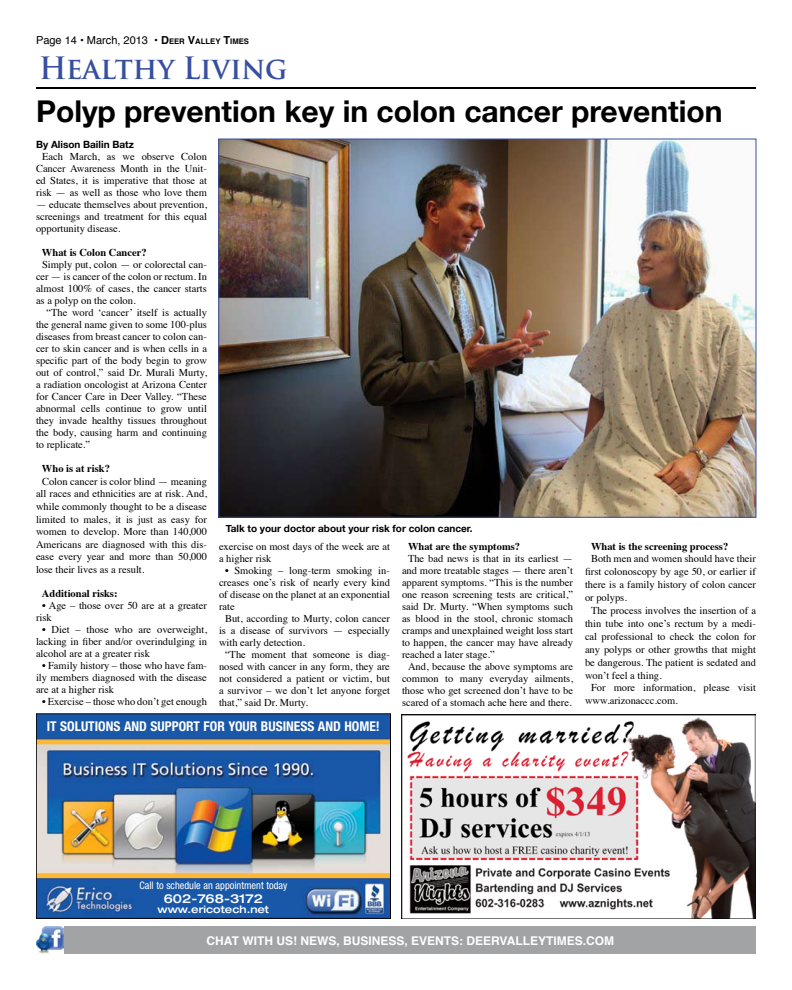
<style>
.page{position:relative;width:792px;height:990px;background:#fff}
.page>*{position:absolute;margin:0;border:0;box-sizing:border-box;transform-origin:0 0}
.t1{font:700 30px "Helvetica Neue";color:#000}
.t2{font:700 30px "Trajan Pro";color:#384fa1;scale:.95 1}
.t3{font:700 condensed 13.5px "Helvetica Neue";color:#fff}
.t4{font:500 expanded 12.4px "Helvetica Neue";color:#fff}
.t5{font:700 12px "Helvetica";color:#fff}
.t6{font:11px "Helvetica";color:#000}
.t7{font:10.5px/12px "Times";color:#000;text-align:justify}
.t8{font:700 10.5px "Times";color:#000}
.t9{font:condensed 10.4px "Helvetica Neue";color:#fff}
.t10{font:500 expanded 10.4px "Helvetica Neue";color:#fff}
.t11{font:700 10px "Helvetica Neue";color:#000}
.s1{font-weight:700}
.s2{font-weight:700;font-size:7.7px}
</style>
<div class="page">
<hr style="left:36px;top:87px;width:720px;height:2px;background:#000">
<div style="left:65px;top:926px;width:691px;height:28px;background:#a1a3a5"></div>
<img style="left:38px;top:716px;width:351px;height:201px">
<div style="left:36px;top:714px;width:355px;height:205px;border:1px solid #000"></div>
<img style="left:402px;top:714px;width:354px;height:205px">
<img style="left:220px;top:141px;width:534px;height:375px">
<img style="left:36px;top:927px;width:28px;height:27px">
<p class="t6" style="left:36px;top:32px;width:215px">Page 14 • March, 2013 • <span class="s1">D</span><span class="s2">EER</span> <span class="s1">V</span><span class="s2">ALLEY</span> <span class="s1">T</span><span class="s2">IMES</span></p>
<h1 class="t2" style="left:39px;top:49px;width:263px">Healthy Living</h1>
<h1 class="t1" style="left:36px;top:93px;width:688px">Polyp prevention key in colon cancer prevention</h1>
<p class="t11" style="left:36px;top:138px;width:99px">By Alison Bailin Batz</p>
<p class="t7" style="left:36px;top:150px;width:172px;text-align:center">Each March, as we observe Colon Cancer Awareness Month in the Unit&shy;ed States, it is imperative that those at risk — as well as those who love them</p>
<p class="t7" style="left:36px;top:198px;width:173px">— educate themselves about prevention, screenings and treatment for this equal opportunity disease.</p>
<p class="t8" style="left:42px;top:243px;width:106px">What is Colon Cancer?</p>
<p class="t7" style="left:36px;top:258px;width:173px;text-indent:6px">Simply put, colon — or colorectal can&shy;cer — is cancer of the colon or rectum. In almost 100% of cases, the cancer starts as a polyp on the colon.</p>
<p class="t7" style="left:36px;top:306px;width:173px;text-indent:11px">“The word ‘cancer’ itself is actually the general name given to some 100-plus diseases from breast cancer to colon can&shy;cer to skin cancer and is when cells in a specific part of the body begin to grow out of control,” said Dr. Murali Murty, a radiation oncologist at Arizona Center for Cancer Care in Deer Valley. “These abnormal cells continue to grow until they invade healthy tissues throughout the body, causing harm and continuing to replicate.”</p>
<p class="t8" style="left:42px;top:459px;width:69px">Who is at risk?</p>
<p class="t7" style="left:36px;top:474px;width:173px;line-height:12.6px;text-indent:6px">Colon cancer is color blind — meaning all races and ethnicities are at risk. And, while commonly thought to be a disease limited to males, it is just as easy for women to develop. More than 140,000<br>Americans are diagnosed with this dis&shy;ease every year and more than 50,000 lose their lives as a result.</p>
<p class="t8" style="left:42px;top:583px;width:77px">Additional risks:</p>
<p class="t7" style="left:36px;top:598px;width:173px;text-indent:6px">• Age – those over 50 are at a greater risk</p>
<p class="t7" style="left:36px;top:622px;width:173px;text-indent:6px">• Diet – those who are overweight, lacking in fiber and/or overindulging in alcohol are at a greater risk</p>
<p class="t7" style="left:36px;top:658px;width:172px;text-indent:6px">• Family history – those who have fam&shy;ily members diagnosed with the disease are at a higher risk</p>
<p class="t7" style="left:42px;top:694px;width:166px">• Exercise – those who don’t get enough</p>
<p class="t11" style="left:226px;top:522px;width:248px">Talk to your doctor about your risk for colon cancer.</p>
<p class="t7" style="left:219px;top:539px;width:172px">exercise on most days of the week are at a higher risk</p>
<p class="t7" style="left:225px;top:563px;width:166px">• Smoking – long-term smoking in-</p>
<p class="t7" style="left:219px;top:575px;width:173px">creases one’s risk of nearly every kind</p>
<p class="t7" style="left:219px;top:587px;width:173px">of disease on the planet at an exponential</p>
<p class="t7" style="left:219px;top:599px;width:17px">rate</p>
<p class="t7" style="left:225px;top:611px;width:167px">But, according to Murty, colon cancer</p>
<p class="t7" style="left:219px;top:623px;width:173px">is a disease of survivors — especially</p>
<p class="t7" style="left:219px;top:635px;width:88px">with early detection.</p>
<p class="t7" style="left:225px;top:647px;width:166px">“The moment that someone is diag-</p>
<p class="t7" style="left:219px;top:659px;width:172px">nosed with cancer in any form, they are</p>
<p class="t7" style="left:219px;top:671px;width:173px">not considered a patient or victim, but</p>
<p class="t7" style="left:219px;top:683px;width:173px">a survivor – we don’t let anyone forget</p>
<p class="t7" style="left:219px;top:695px;width:91px">that,” said Dr. Murty.</p>
<p class="t8" style="left:408px;top:536px;width:114px">What are the symptoms?</p>
<p class="t7" style="left:408px;top:551px;width:166px">The bad news is that in its earliest —</p>
<p class="t7" style="left:402px;top:563px;width:173px">and more treatable stages — there aren’t</p>
<p class="t7" style="left:402px;top:575px;width:173px">apparent symptoms. “This is the number</p>
<p class="t7" style="left:402px;top:587px;width:173px">one reason screening tests are critical,”</p>
<p class="t7" style="left:402px;top:599px;width:172px">said Dr. Murty. “When symptoms such</p>
<p class="t7" style="left:402px;top:611px;width:172px">as blood in the stool, chronic stomach</p>
<p class="t7" style="left:402px;top:623px;width:173px">cramps and unexplained weight loss start</p>
<p class="t7" style="left:402px;top:635px;width:173px">to happen, the cancer may have already</p>
<p class="t7" style="left:402px;top:647px;width:94px">reached a later stage.”</p>
<p class="t7" style="left:408px;top:659px;width:167px">And, because the above symptoms are</p>
<p class="t7" style="left:402px;top:671px;width:173px">common to many everyday ailments,</p>
<p class="t7" style="left:402px;top:683px;width:173px">those who get screened don’t have to be</p>
<p class="t7" style="left:402px;top:695px;width:171px">scared of a stomach ache here and there.</p>
<p class="t3" style="left:47px;top:718px;width:335px">IT SOLUTIONS AND SUPPORT FOR YOUR BUSINESS AND HOME!</p>
<p class="t8" style="left:591px;top:536px;width:139px">What is the screening process?</p>
<p class="t7" style="left:591px;top:552px;width:167px">Both men and women should have their</p>
<p class="t7" style="left:585px;top:565px;width:172px">first colonoscopy by age 50, or earlier if</p>
<p class="t7" style="left:585px;top:578px;width:172px">there is a family history of colon cancer</p>
<p class="t7" style="left:585px;top:591px;width:43px">or polyps.</p>
<p class="t7" style="left:591px;top:604px;width:166px">The process involves the insertion of a</p>
<p class="t7" style="left:585px;top:616px;width:172px">thin tube into one’s rectum by a medi-</p>
<p class="t7" style="left:585px;top:629px;width:173px">cal professional to check the colon for</p>
<p class="t7" style="left:585px;top:642px;width:173px">any polyps or other growths that might</p>
<p class="t7" style="left:585px;top:655px;width:173px">be dangerous. The patient is sedated and</p>
<p class="t7" style="left:585px;top:668px;width:78px">won’t feel a thing.</p>
<p class="t7" style="left:591px;top:681px;width:167px">For more information, please visit</p>
<p class="t7" style="left:585px;top:694px;width:94px">www.arizonaccc.com.</p>
<p class="t9" style="left:139px;top:879px;width:149px">Call to schedule an appointment today</p>
<p class="t4" style="left:164px;top:890px;width:101px">602-768-3172</p>
<p class="t10" style="left:158px;top:903px;width:113px">www.ericotech.net</p>
<p class="t5" style="left:207px;top:931px;width:409px">CHAT WITH US! NEWS, BUSINESS, EVENTS: DEERVALLEYTIMES.COM</p>
</div>
